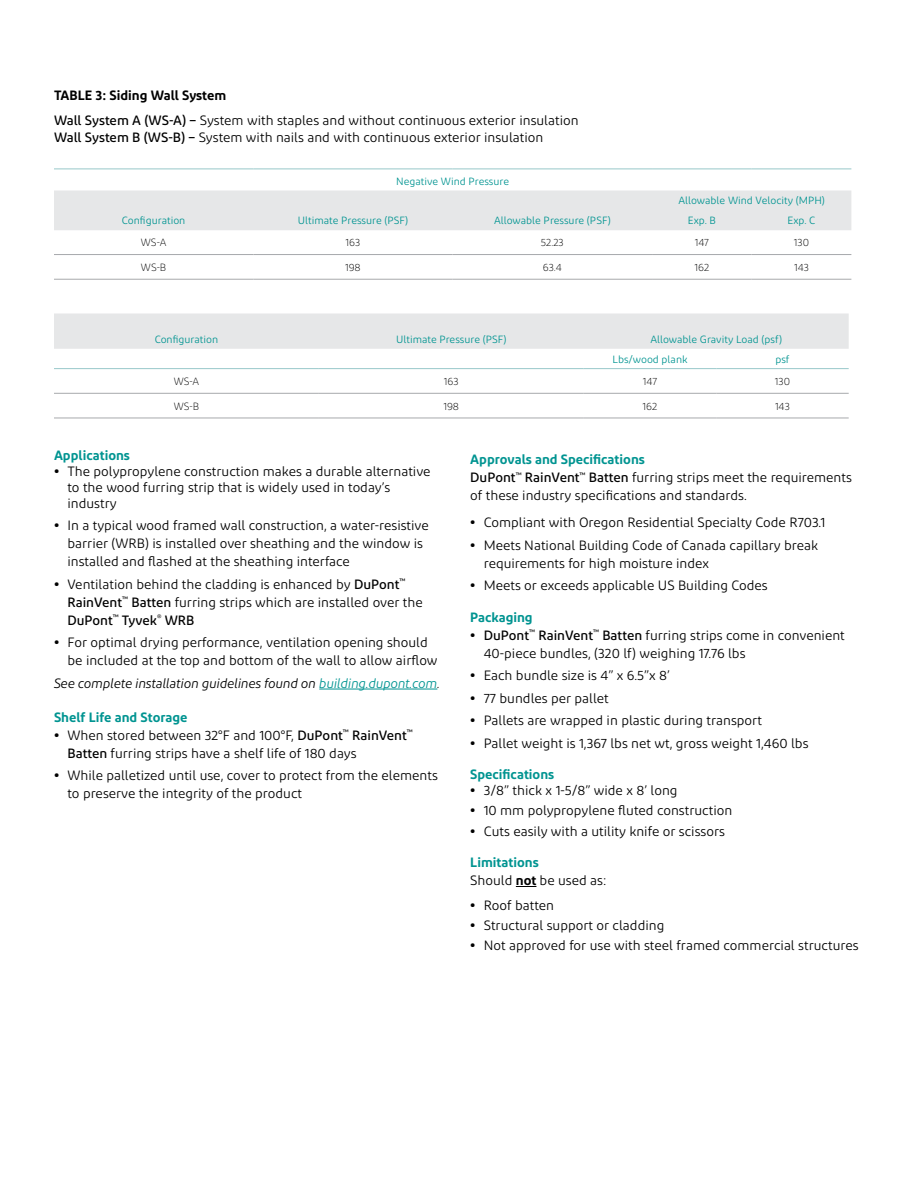
<style>
.page{position:relative;width:918px;height:1188px;background:#fff}
.page>*{position:absolute;margin:0;border:0;box-sizing:border-box;transform-origin:0 0}
.subhead_2{font:13.5px/18px "Diodrum";color:#000}
.body_1{font:13.5px/18px "Diodrum";color:#000}
.subhead_2-2{font:600 13.5px "Diodrum";color:#009491}
.body_1-2{font:italic 13.5px "Diodrum";letter-spacing:-.01em;color:#000}
.subhead_2-3{font:600 13.5px "Diodrum";color:#000}
.table_colhead_1{font:10.5px "Diodrum";color:#009491}
.table_text_1{font:300 10.5px "Diodrum";color:#000}
.s1{font-weight:500}
.s2{font-weight:700}
.s3{color:#009491}
.s4{color:#2c2a27}
.s5{font-weight:600}
</style>
<div class="page">
<hr style="left:319px;top:689px;width:118px;height:1px;background:#009491">
<svg style="left:516px;top:886px;width:20px;height:1px"></svg>
<div style="left:54px;top:190px;width:797px;height:40px;background:#e6e7e8"></div>
<hr style="left:54px;top:254px;width:199px;height:1px;background:#a7a9ac">
<hr style="left:253px;top:254px;width:200px;height:1px;background:#a7a9ac">
<hr style="left:54px;top:279px;width:199px;height:1px;background:#a7a9ac">
<hr style="left:253px;top:279px;width:200px;height:1px;background:#a7a9ac">
<hr style="left:453px;top:254px;width:199px;height:1px;background:#a7a9ac">
<hr style="left:652px;top:254px;width:100px;height:1px;background:#a7a9ac">
<hr style="left:752px;top:254px;width:99px;height:1px;background:#a7a9ac">
<hr style="left:453px;top:279px;width:199px;height:1px;background:#a7a9ac">
<hr style="left:652px;top:279px;width:100px;height:1px;background:#a7a9ac">
<hr style="left:752px;top:279px;width:99px;height:1px;background:#a7a9ac">
<hr style="left:54px;top:169px;width:199px;height:1px;background:#98c8ca">
<hr style="left:253px;top:169px;width:200px;height:1px;background:#98c8ca">
<hr style="left:453px;top:169px;width:199px;height:1px;background:#98c8ca">
<hr style="left:652px;top:169px;width:100px;height:1px;background:#98c8ca">
<hr style="left:752px;top:169px;width:99px;height:1px;background:#98c8ca">
<div style="left:54px;top:314px;width:795px;height:35px;background:#e6e7e8"></div>
<hr style="left:54px;top:368px;width:265px;height:1px;background:#98c8ca">
<hr style="left:319px;top:368px;width:265px;height:1px;background:#98c8ca">
<hr style="left:584px;top:368px;width:132px;height:1px;background:#98c8ca">
<hr style="left:716px;top:368px;width:133px;height:1px;background:#98c8ca">
<hr style="left:54px;top:393px;width:265px;height:1px;background:#a7a9ac">
<hr style="left:319px;top:393px;width:265px;height:1px;background:#a7a9ac">
<hr style="left:54px;top:418px;width:265px;height:1px;background:#a7a9ac">
<hr style="left:319px;top:418px;width:265px;height:1px;background:#a7a9ac">
<hr style="left:584px;top:393px;width:132px;height:1px;background:#a7a9ac">
<hr style="left:716px;top:393px;width:133px;height:1px;background:#a7a9ac">
<hr style="left:584px;top:418px;width:132px;height:1px;background:#a7a9ac">
<hr style="left:716px;top:418px;width:133px;height:1px;background:#a7a9ac">
<p class="subhead_2-3" style="left:54px;top:87px;width:174px">TABLE 3: Siding Wall System</p>
<p class="subhead_2" style="left:54px;top:112px;width:526px;line-height:16.2px"><span class="s1">Wall System A (WS-A) –</span> System with staples and without continuous exterior insulation<br><span class="s1">Wall System B (WS-B) –</span> System with nails and with continuous exterior insulation</p>
<p class="table_colhead_1" style="left:396px;top:174px;width:114px">Negative Wind Pressure</p>
<p class="table_colhead_1" style="left:122px;top:214px;width:65px">Configuration</p>
<p class="table_colhead_1" style="left:298px;top:214px;width:112px">Ultimate Pressure (PSF)</p>
<p class="table_colhead_1" style="left:494px;top:214px;width:118px">Allowable Pressure (PSF)</p>
<p class="table_colhead_1" style="left:678px;top:194px;width:148px">Allowable Wind Velocity (MPH)</p>
<p class="table_colhead_1" style="left:688px;top:214px;width:30px">Exp. B</p>
<p class="table_colhead_1" style="left:788px;top:214px;width:29px">Exp. C</p>
<p class="table_text_1" style="left:141px;top:236px;width:27px">WS-A</p>
<p class="table_text_1" style="left:346px;top:236px;width:16px">163</p>
<p class="table_text_1" style="left:541px;top:236px;width:24px">52.23</p>
<p class="table_text_1" style="left:695px;top:236px;width:16px">147</p>
<p class="table_text_1" style="left:794px;top:236px;width:17px">130</p>
<p class="table_text_1" style="left:141px;top:261px;width:27px">WS-B</p>
<p class="table_text_1" style="left:345px;top:261px;width:17px">198</p>
<p class="table_text_1" style="left:543px;top:261px;width:20px">63.4</p>
<p class="table_text_1" style="left:695px;top:261px;width:16px">162</p>
<p class="table_text_1" style="left:794px;top:261px;width:16px">143</p>
<p class="table_colhead_1" style="left:155px;top:333px;width:65px">Configuration</p>
<p class="table_colhead_1" style="left:396px;top:333px;width:112px">Ultimate Pressure (PSF)</p>
<p class="table_colhead_1" style="left:650px;top:333px;width:133px">Allowable Gravity Load (psf)</p>
<p class="table_colhead_1" style="left:612px;top:353px;width:77px">Lbs/wood plank</p>
<p class="table_colhead_1" style="left:775px;top:353px;width:16px">psf</p>
<p class="table_text_1" style="left:174px;top:375px;width:27px">WS-A</p>
<p class="table_text_1" style="left:444px;top:375px;width:16px">163</p>
<p class="table_text_1" style="left:643px;top:375px;width:16px">147</p>
<p class="table_text_1" style="left:775px;top:375px;width:17px">130</p>
<p class="table_text_1" style="left:174px;top:400px;width:27px">WS-B</p>
<p class="table_text_1" style="left:444px;top:400px;width:17px">198</p>
<p class="table_text_1" style="left:643px;top:400px;width:16px">162</p>
<p class="table_text_1" style="left:775px;top:400px;width:16px">143</p>
<p class="subhead_2-2" style="left:54px;top:447px;width:77px">Applications</p>
<p class="subhead_2" style="left:68px;top:463px;width:365px;line-height:15.8px;text-indent:-14px"><span class="s2">•</span> The polypropylene construction makes a durable alternative to the wood furring strip that is widely used in today’s industry</p>
<p class="subhead_2" style="left:68px;top:516px;width:363px;text-indent:-14px"><span class="s2">•</span> In a typical wood framed wall construction, a water-resistive barrier (WRB) is installed over sheathing and the window is installed and flashed at the sheathing interface</p>
<p class="subhead_2" style="left:68px;top:575px;width:357px;text-indent:-14px"><span class="s2">•</span> Ventilation behind the cladding is enhanced by <span class="s1">DuPont</span><sup>™<br></sup><span class="s1">RainVent</span><sup>™</sup> <span class="s1">Batten</span> furring strips which are installed over the<br><span class="s1">DuPont</span><sup>™</sup> <span class="s1">Tyvek</span><sup>®</sup> <span class="s1">WRB</span></p>
<p class="subhead_2" style="left:68px;top:633px;width:372px;text-indent:-14px"><span class="s2">•</span> For optimal drying performance, ventilation opening should be included at the top and bottom of the wall to allow airflow</p>
<p class="body_1-2" style="left:54px;top:675px;width:388px">See complete installation guidelines found on <span class="s3">building.dupont.com</span><span class="s4">.</span></p>
<p class="subhead_2-2" style="left:54px;top:708px;width:135px">Shelf Life and Storage</p>
<p class="subhead_2" style="left:68px;top:726px;width:347px;text-indent:-14px"><span class="s2">•</span> When stored between 32°F and 100°F, <span class="s1">DuPont</span><sup>™</sup> <span class="s1">RainVent</span><sup>™<br></sup><span class="s1">Batten</span> furring strips have a shelf life of 180 days</p>
<p class="subhead_2" style="left:68px;top:766px;width:372px;text-indent:-14px"><span class="s2">•</span> While palletized until use, cover to protect from the elements to preserve the integrity of the product</p>
<p class="subhead_2-2" style="left:470px;top:451px;width:176px">Approvals and Specifications</p>
<p class="body_1" style="left:470px;top:468px;width:383px"><span class="s1">DuPont</span><sup>™</sup> <span class="s1">RainVent</span><sup>™</sup> <span class="s1">Batten</span> furring strips meet the requirements of these industry specifications and standards.</p>
<p class="subhead_2" style="left:470px;top:513px;width:356px"><span class="s2">•</span> Compliant with Oregon Residential Specialty Code R703.1</p>
<p class="subhead_2" style="left:484px;top:536px;width:336px;text-indent:-14px"><span class="s2">•</span> Meets National Building Code of Canada capillary break requirements for high moisture index</p>
<p class="subhead_2" style="left:470px;top:576px;width:299px"><span class="s2">•</span> Meets or exceeds applicable US Building Codes</p>
<p class="subhead_2-2" style="left:470px;top:608px;width:64px">Packaging</p>
<p class="subhead_2" style="left:484px;top:626px;width:363px;text-indent:-14px"><span class="s2">•</span> <span class="s1">DuPont</span><sup>™</sup> <span class="s1">RainVent</span><sup>™</sup> <span class="s1">Batten</span> furring strips come in convenient<br>40-piece bundles, (320 lf) weighing 17.76 lbs</p>
<p class="subhead_2" style="left:470px;top:666px;width:201px"><span class="s2">•</span> Each bundle size is 4” x 6.5”x 8’</p>
<p class="subhead_2" style="left:470px;top:689px;width:140px"><span class="s2">•</span> 77 bundles per pallet</p>
<p class="subhead_2" style="left:470px;top:711px;width:293px"><span class="s2">•</span> Pallets are wrapped in plastic during transport</p>
<p class="subhead_2" style="left:470px;top:734px;width:340px"><span class="s2">•</span> Pallet weight is 1,367 lbs net wt, gross weight 1,460 lbs</p>
<p class="subhead_2-2" style="left:470px;top:766px;width:85px">Specifications</p>
<p class="subhead_2" style="left:470px;top:781px;width:209px"><span class="s2">•</span> 3/8” thick x 1-5/8” wide x 8’ long</p>
<p class="subhead_2" style="left:470px;top:801px;width:264px"><span class="s2">•</span> 10 mm polypropylene fluted construction</p>
<p class="subhead_2" style="left:470px;top:822px;width:256px"><span class="s2">•</span> Cuts easily with a utility knife or scissors</p>
<p class="subhead_2-2" style="left:470px;top:854px;width:70px">Limitations</p>
<p class="body_1" style="left:470px;top:871px;width:138px">Should <span class="s5">not</span> be used as:</p>
<p class="subhead_2" style="left:470px;top:896px;width:85px"><span class="s2">•</span> Roof batten</p>
<p class="subhead_2" style="left:470px;top:916px;width:196px"><span class="s2">•</span> Structural support or cladding</p>
<p class="subhead_2" style="left:470px;top:936px;width:390px"><span class="s2">•</span> Not approved for use with steel framed commercial structures</p>
</div>
